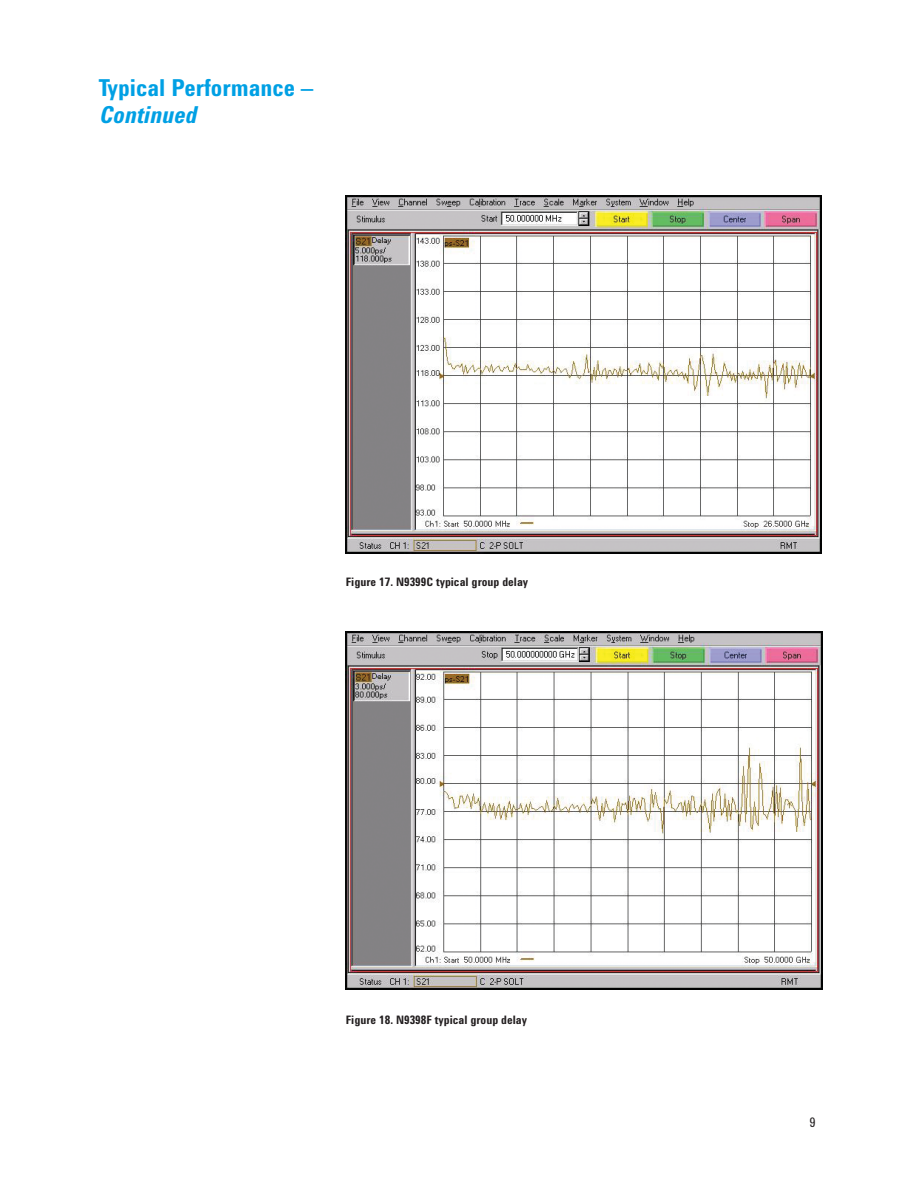
<style>
.page{position:relative;width:918px;height:1188px;background:#fff}
.page>*{position:absolute;margin:0;border:0;box-sizing:border-box;transform-origin:0 0}
.t1{font:700 24px "Agilent Cond";color:#00a0e4}
.t2{font:italic 700 24px "Agilent Cond";color:#00a0e4}
.t3{font:13.5px "Agilent Cond";color:#231f20}
.t4{font:700 12px "Agilent Cond";color:#231f20}
</style>
<div class="page">
<img style="left:345px;top:195px;width:477px;height:358px">
<img style="left:346px;top:631px;width:476px;height:359px">
<h1 class="t1" style="left:99px;top:79px;width:216px">Typical Performance –</h1>
<h1 class="t2" style="left:99px;top:106px;width:99px">Continued</h1>
<p class="t4" style="left:346px;top:578px;width:184px">Figure 17. N9399C typical group delay</p>
<p class="t4" style="left:346px;top:1016px;width:183px">Figure 18. N9398F typical group delay</p>
<p class="t3" style="left:809px;top:1118px;width:8px">9</p>
</div>
